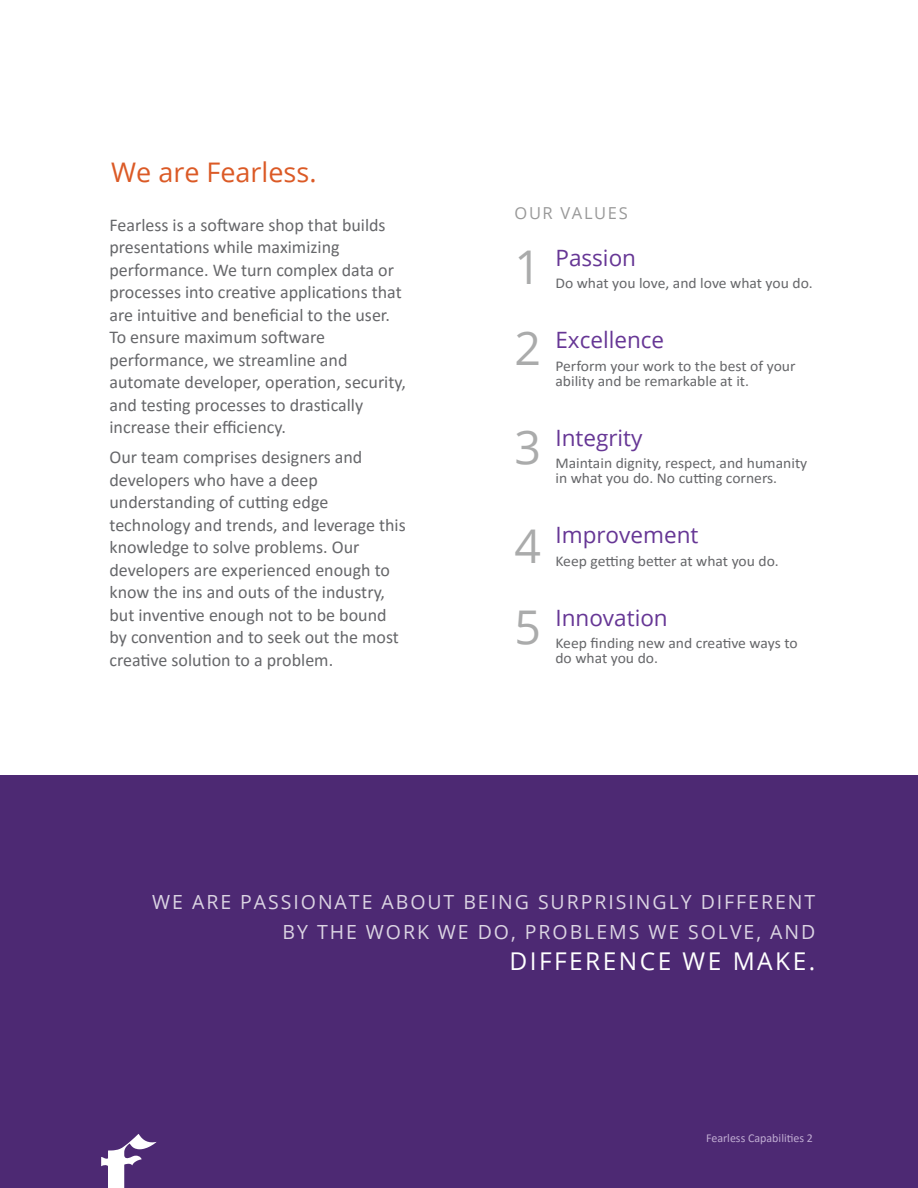
<style>
.page{position:relative;width:918px;height:1188px;background:#fff}
.page>*{position:absolute;margin:0;border:0;box-sizing:border-box;transform-origin:0 0}
.t1{font:46.5px/81px "Open Sans";color:#aaabab}
.t2{font:27px "Open Sans";color:#db5a26}
.t3{font:24.45px "Open Sans";letter-spacing:.1em;color:#fff}
.t4{font:22.5px "Open Sans";color:#663695}
.t5{font:19.5px/30px "Open Sans";letter-spacing:.1em;color:rgb(255 255 255/.8);text-align:right}
.t6{font:18px/22.5px "Calibri";color:#66676a}
.t7{font:16.5px "Open Sans";letter-spacing:.1em;color:#999}
.t8{font:15px/15px "Calibri";color:#66676a;scale:1.04 1}
.t9{font:12px "Calibri";color:#c0acd2}
</style>
<div class="page">
<div style="left:0;top:776px;width:918px;height:412px;background:#4d2973"></div>
<svg style="left:101px;top:1134px;width:56px;height:54px"></svg>
<h2 class="t2" style="left:111px;top:154px;width:207px">We are Fearless.</h2>
<p class="t6" style="left:110px;top:213px;width:298px">Fearless is a software shop that builds presentations while maximizing performance. We turn complex data or processes into creative applications that are intuitive and beneficial to the user.<br>To ensure maximum software performance, we streamline and automate developer, operation, security, and testing processes to drastically increase their efficiency.</p>
<p class="t6" style="left:110px;top:445px;width:298px">Our team comprises designers and developers who have a deep understanding of cutting edge technology and trends, and leverage this knowledge to solve problems. Our developers are experienced enough to know the ins and outs of the industry, but inventive enough not to be bound by convention and to seek out the most creative solution to a problem.</p>
<p class="t7" style="left:514px;top:202px;width:115px">OUR VALUES</p>
<h1 class="t1" style="left:514px;top:225px;width:28px">1<br>2</h1>
<p class="t4" style="left:555px;top:242px;width:82px">Passion</p>
<p class="t8" style="left:555px;top:275px;width:249px">Do what you love, and love what you do.</p>
<p class="t4" style="left:555px;top:325px;width:110px">Excellence</p>
<p class="t8" style="left:555px;top:358px;width:232px">Perform your work to the best of your ability and be remarkable at it.</p>
<h1 class="t1" style="left:514px;top:396px;width:28px;line-height:99px">3<br>4</h1>
<p class="t4" style="left:555px;top:422px;width:89px">Integrity</p>
<p class="t8" style="left:555px;top:455px;width:244px">Maintain dignity, respect, and humanity in what you do. No cutting corners.</p>
<p class="t4" style="left:555px;top:520px;width:144px">Improvement</p>
<p class="t8" style="left:555px;top:553px;width:216px">Keep getting better at what you do.</p>
<h1 class="t1" style="left:514px;top:585px;width:28px">5</h1>
<p class="t4" style="left:555px;top:602px;width:114px">Innovation</p>
<p class="t8" style="left:555px;top:635px;width:234px">Keep finding new and creative ways to do what you do.</p>
<p class="t5" style="left:152px;top:886px;width:665px">WE ARE PASSIONATE ABOUT BEING SURPRISINGLY DIFFERENT<br>BY THE WORK WE DO, PROBLEMS WE SOLVE, AND</p>
<h3 class="t3" style="left:509px;top:944px;width:307px">DIFFERENCE WE MAKE.</h3>
<p class="t9" style="left:706px;top:1130px;width:108px">Fearless Capabilities 2</p>
</div>
